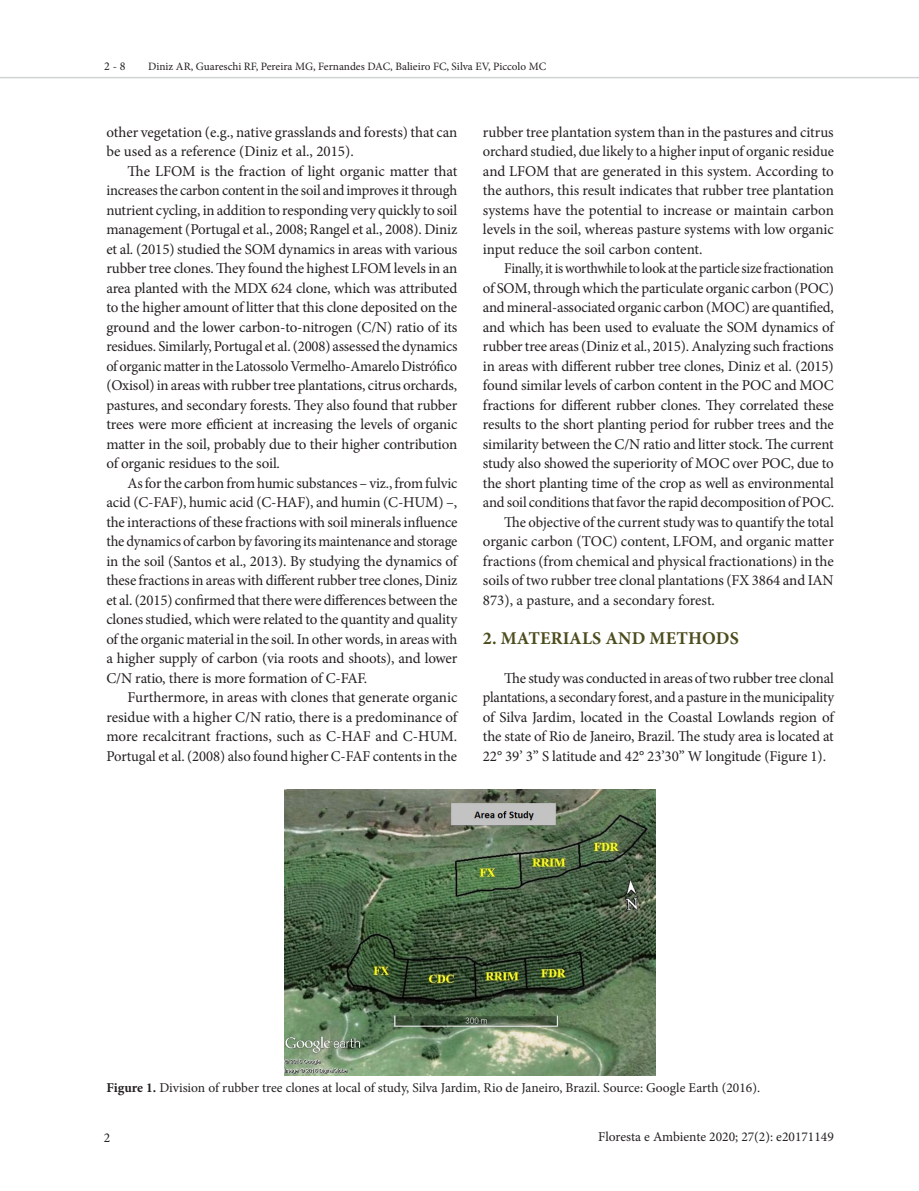
<style>
.page{position:relative;width:919px;height:1191px;background:#fff}
.page>*{position:absolute;margin:0;border:0;box-sizing:border-box;transform-origin:0 0}
.t1{font:700 18px "Minion Pro";letter-spacing:.01em;color:#4c4c1d}
.TEXTO{font:15px/19.5px "Minion Pro";letter-spacing:-.01em;color:#231f20;text-align:justify}
.TEXTO-2{font:15px/19.5px "Minion Pro";letter-spacing:-.01em;color:#231f20;text-align:justify;scale:.94 1}
.tit_Figura_tab{font:13.5px "Minion Pro";color:#231f20}
.t2{font:12px "Minion Pro";color:#231f20}
.t3{font:11.25px "Minion Pro";color:#231f20}
.s1{font-weight:700}
</style>
<div class="page">
<hr style="left:0;top:77px;width:918px;height:1px;background:#d1d2d4">
<img style="left:284px;top:790px;width:371px;height:286px">
<p class="t2" style="left:104px;top:58px;width:23px">2 - 8</p>
<p class="t3" style="left:148px;top:59px;width:399px">Diniz AR, Guareschi RF, Pereira MG, Fernandes DAC, Balieiro FC, Silva EV, Piccolo MC</p>
<p class="TEXTO" style="left:106px;top:122px;width:352px">other vegetation (e.g., native grasslands and forests) that can be used as a reference (Diniz et al., 2015).</p>
<p class="TEXTO" style="left:106px;top:161px;width:352px;text-indent:21px">The LFOM is the fraction of light organic matter that increases the carbon content in the soil and improves it through nutrient cycling, in addition to responding very quickly to soil management (Portugal et al., 2008; Rangel et al., 2008). Diniz et al. (2015) studied the SOM dynamics in areas with various rubber tree clones. They found the highest LFOM levels in an area planted with the MDX 624 clone, which was attributed to the higher amount of litter that this clone deposited on the ground and the lower carbon-to-nitrogen (C/N) ratio of its residues. Similarly, Portugal et al. (2008) assessed the dynamics of organic matter in the Latossolo Vermelho-Amarelo Distrófico (Oxisol) in areas with rubber tree plantations, citrus orchards, pastures, and secondary forests. They also found that rubber trees were more efficient at increasing the levels of organic matter in the soil, probably due to their higher contribution of organic residues to the soil.</p>
<p class="TEXTO" style="left:106px;top:473px;width:352px;text-indent:21px">As for the carbon from humic substances – viz., from fulvic acid (C-FAF), humic acid (C-HAF), and humin (C-HUM) –, the interactions of these fractions with soil minerals influence the dynamics of carbon by favoring its maintenance and storage in the soil (Santos et al., 2013). By studying the dynamics of these fractions in areas with different rubber tree clones, Diniz et al. (2015) confirmed that there were differences between the clones studied, which were related to the quantity and quality of the organic material in the soil. In other words, in areas with a higher supply of carbon (via roots and shoots), and lower C/N ratio, there is more formation of C-FAF.</p>
<p class="TEXTO" style="left:106px;top:688px;width:352px;text-indent:21px">Furthermore, in areas with clones that generate organic residue with a higher C/N ratio, there is a predominance of more recalcitrant fractions, such as C-HAF and C-HUM.<br>Portugal et al. (2008) also found higher C-FAF contents in the</p>
<p class="TEXTO" style="left:483px;top:122px;width:352px">rubber tree plantation system than in the pastures and citrus orchard studied, due likely to a higher input of organic residue and LFOM that are generated in this system. According to the authors, this result indicates that rubber tree plantation systems have the potential to increase or maintain carbon levels in the soil, whereas pasture systems with low organic input reduce the soil carbon content.</p>
<p class="TEXTO-2" style="left:483px;top:259px;width:375px;text-indent:21px">Finally, it is worthwhile to look at the particle size fractionation of SOM, through which the particulate organic carbon (POC) and mineral-associated organic carbon (MOC) are quantified, and which has been used to evaluate the SOM dynamics of rubber tree areas (Diniz et al., 2015). Analyzing such fractions in areas with different rubber tree clones, Diniz et al. (2015) found similar levels of carbon content in the POC and MOC fractions for different rubber clones. They correlated these results to the short planting period for rubber trees and the similarity between the C/N ratio and litter stock. The current study also showed the superiority of MOC over POC, due to the short planting time of the crop as well as environmental and soil conditions that favor the rapid decomposition of POC.</p>
<p class="TEXTO" style="left:483px;top:512px;width:352px;text-indent:21px">The objective of the current study was to quantify the total organic carbon (TOC) content, LFOM, and organic matter fractions (from chemical and physical fractionations) in the soils of two rubber tree clonal plantations (FX 3864 and IAN 873), a pasture, and a secondary forest.</p>
<p class="t1" style="left:483px;top:625px;width:257px">2. MATERIALS AND METHODS</p>
<p class="TEXTO" style="left:483px;top:668px;width:352px;text-indent:21px">The study was conducted in areas of two rubber tree clonal plantations, a secondary forest, and a pasture in the municipality of Silva Jardim, located in the Coastal Lowlands region of the state of Rio de Janeiro, Brazil. The study area is located at 22° 39’ 3” S latitude and 42° 23’30” W longitude (Figure 1).</p>
<p class="tit_Figura_tab" style="left:106px;top:1078px;width:655px"><span class="s1">Figure 1.</span> Division of rubber tree clones at local of study, Silva Jardim, Rio de Janeiro, Brazil. Source: Google Earth (2016).</p>
<p class="tit_Figura_tab" style="left:104px;top:1128px;width:8px">2</p>
<p class="tit_Figura_tab" style="left:598px;top:1127px;width:237px">Floresta e Ambiente 2020; 27(2): e20171149</p>
</div>
